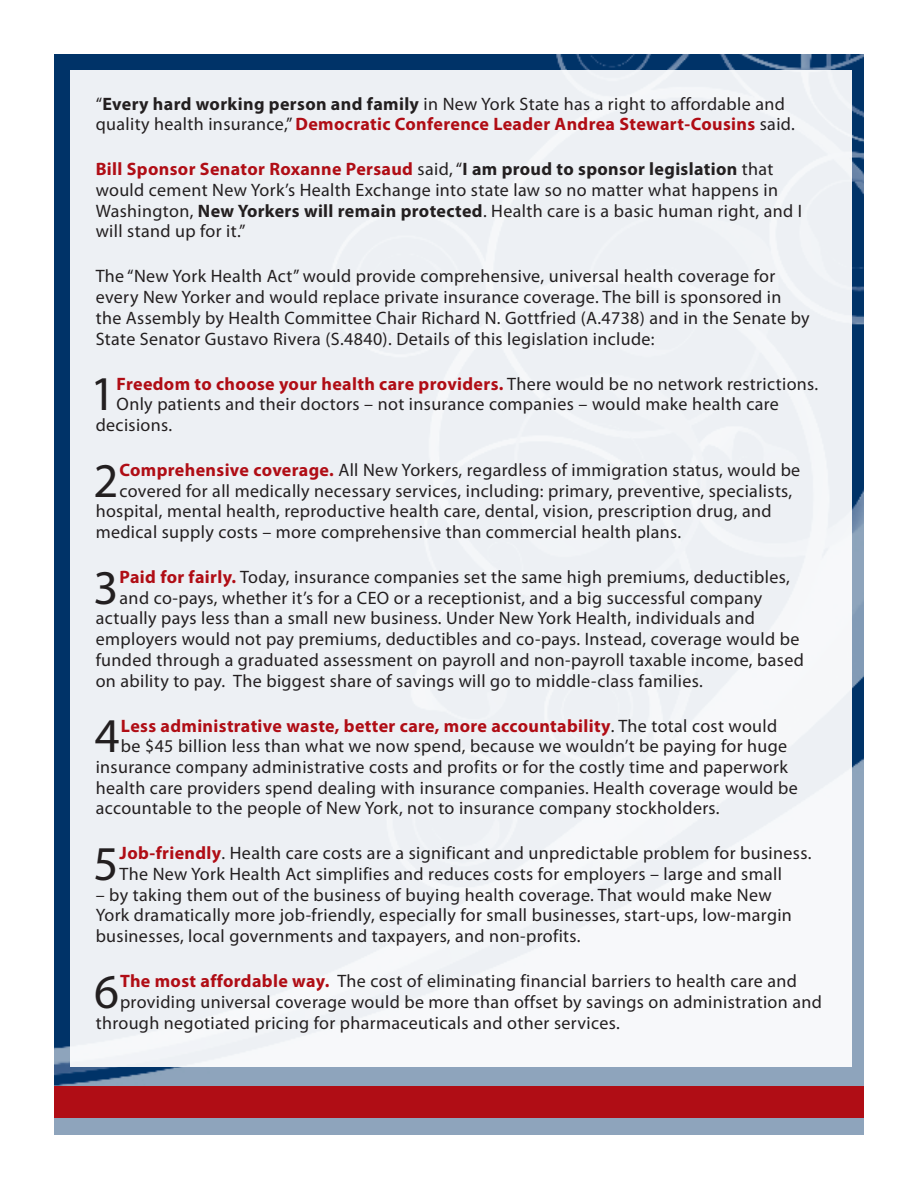
<style>
.page{position:relative;width:918px;height:1188px;background:#fff}
.page>*{position:absolute;margin:0;border:0;box-sizing:border-box;transform-origin:0 0}
.t1{font:48.75px "Myriad Pro";color:#231f20}
.t2{font:18px/20.7px "Myriad Pro";letter-spacing:.02em;color:#231f20}
.t3{font:700 18px "Myriad Pro";letter-spacing:.02em;color:#b00d15}
.s1{font-weight:700}
.s2{font-weight:700;color:#b00d15}
.s3{font-weight:400;color:#231f20}
</style>
<div class="page">
<img style="left:54px;top:54px;width:810px;height:1081px">
<div style="left:70px;top:70px;width:782px;height:996px;background:#edf0f4"></div>
<div style="left:54px;top:1086px;width:810px;height:31px;background:#b00d15"></div>
<p class="t2" style="left:96px;top:93px;width:701px">“<span class="s1">Every hard working person and family</span> in New York State has a right to affordable and quality health insurance,” <span class="s2">Democratic Conference Leader Andrea Stewart-Cousins</span> said.</p>
<p class="t2" style="left:96px;top:159px;width:708px"><span class="s2">Bill Sponsor Senator Roxanne Persaud</span> said, “<span class="s1">I am proud to sponsor legislation</span> that would cement New York’s Health Exchange into state law so no matter what happens in Washington, <span class="s1">New Yorkers will remain protected</span>. Health care is a basic human right, and I will stand up for it.”</p>
<p class="t2" style="left:96px;top:266px;width:715px">The “New York Health Act” would provide comprehensive, universal health coverage for every New Yorker and would replace private insurance coverage. The bill is sponsored in the Assembly by Health Committee Chair Richard N. Gottfried (A.4738) and in the Senate by State Senator Gustavo Rivera (S.4840). Details of this legislation include:</p>
<h1 class="t1" style="left:91px;top:364px;width:26px">1</h1>
<p class="t3" style="left:117px;top:372px;width:703px">Freedom to choose your health care providers. <span class="s3">There would be no network restrictions.</span></p>
<p class="t2" style="left:117px;top:394px;width:664px">Only patients and their doctors – not insurance companies – would make health care</p>
<p class="t2" style="left:96px;top:414px;width:78px">decisions.</p>
<h1 class="t1" style="left:94px;top:450px;width:26px">2</h1>
<p class="t2" style="left:119px;top:459px;width:682px"><span class="s2">Comprehensive coverage.</span> All New Yorkers, regardless of immigration status, would be</p>
<p class="t2" style="left:119px;top:480px;width:674px">covered for all medically necessary services, including: primary, preventive, specialists,</p>
<p class="t2" style="left:96px;top:501px;width:677px">hospital, mental health, reproductive health care, dental, vision, prescription drug, and</p>
<p class="t2" style="left:96px;top:521px;width:587px">medical supply costs – more comprehensive than commercial health plans.</p>
<h1 class="t1" style="left:94px;top:557px;width:26px">3</h1>
<p class="t2" style="left:120px;top:566px;width:672px"><span class="s2">Paid for fairly.</span> Today, insurance companies set the same high premiums, deductibles,</p>
<p class="t2" style="left:120px;top:587px;width:644px">and co-pays, whether it’s for a CEO or a receptionist, and a big successful company</p>
<p class="t2" style="left:96px;top:608px;width:661px">actually pays less than a small new business. Under New York Health, individuals and</p>
<p class="t2" style="left:96px;top:628px;width:705px">employers would not pay premiums, deductibles and co-pays. Instead, coverage would be</p>
<p class="t2" style="left:96px;top:649px;width:710px">funded through a graduated assessment on payroll and non-payroll taxable income, based</p>
<p class="t2" style="left:96px;top:670px;width:609px">on ability to pay. The biggest share of savings will go to middle-class families.</p>
<h1 class="t1" style="left:95px;top:706px;width:26px">4</h1>
<p class="t3" style="left:121px;top:714px;width:658px">Less administrative waste, better care, more accountability<span class="s3">. The total cost would</span></p>
<p class="t2" style="left:121px;top:736px;width:668px">be $45 billion less than what we now spend, because we wouldn’t be paying for huge</p>
<p class="t2" style="left:96px;top:756px;width:694px">insurance company administrative costs and profits or for the costly time and paperwork</p>
<p class="t2" style="left:96px;top:777px;width:704px">health care providers spend dealing with insurance companies. Health coverage would be</p>
<p class="t2" style="left:96px;top:798px;width:625px">accountable to the people of New York, not to insurance company stockholders.</p>
<h1 class="t1" style="left:94px;top:834px;width:26px">5</h1>
<p class="t2" style="left:120px;top:843px;width:693px"><span class="s2">Job-friendly</span>. Health care costs are a significant and unpredictable problem for business.<br>The New York Health Act simplifies and reduces costs for employers – large and small</p>
<p class="t2" style="left:96px;top:884px;width:698px">– by taking them out of the business of buying health coverage. That would make New<br>York dramatically more job-friendly, especially for small businesses, start-ups, low-margin businesses, local governments and taxpayers, and non-profits.</p>
<h1 class="t1" style="left:94px;top:961px;width:26px">6</h1>
<p class="t2" style="left:120px;top:970px;width:678px"><span class="s2">The most affordable way.</span> The cost of eliminating financial barriers to health care and</p>
<p class="t2" style="left:120px;top:991px;width:703px">providing universal coverage would be more than offset by savings on administration and</p>
<p class="t2" style="left:96px;top:1012px;width:526px">through negotiated pricing for pharmaceuticals and other services.</p>
</div>
